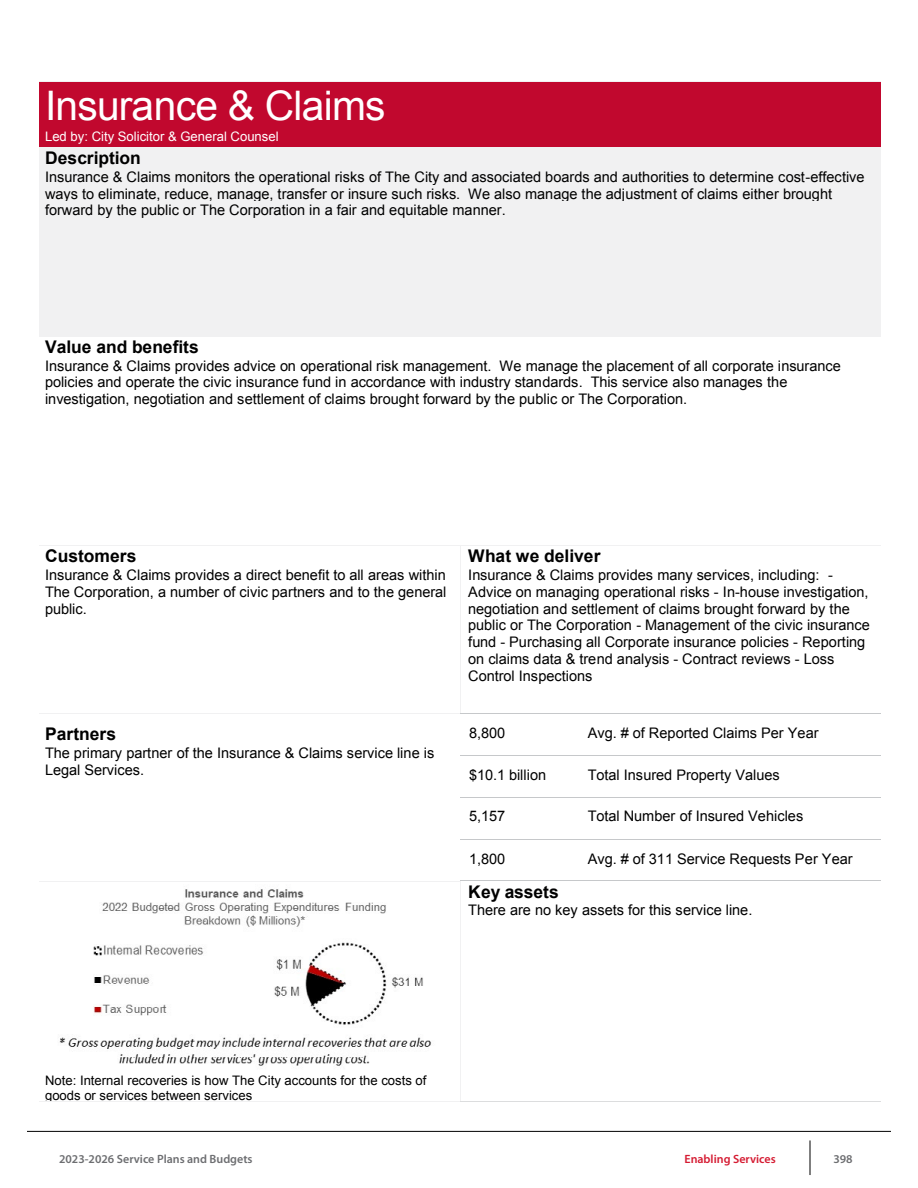
<style>
.page{position:relative;width:918px;height:1188px;background:#fff}
.page>*{position:absolute;margin:0;border:0;box-sizing:border-box;transform-origin:0 0}
.t1{font:40.8px "Arial";letter-spacing:-.02em;color:#fff}
.t2{font:700 17.4px "Arial";color:#000}
.t3{font:14.55px/16.8px "Arial";letter-spacing:-.005em;color:#000}
.t4{font:13.05px/14.9px "Arial";color:#000}
.t5{font:13.05px "Arial";color:#fff}
.t6{font:600 12px "Myriad Pro";color:#6d6e71}
.t7{font:600 12px "Myriad Pro";color:#d51b32}
</style>
<div class="page">
<hr style="left:27px;top:1131px;width:864px;height:1px;background:#000">
<hr style="left:810px;top:1140px;width:1px;height:35px;background:#000">
<div style="left:39px;top:82px;width:842px;height:65px;background:#c1082e"></div>
<hr style="left:39px;top:81px;width:842px;height:1px;background:#f1f1f2">
<div style="left:39px;top:148px;width:842px;height:188px;background:#f1f1f2"></div>
<hr style="left:39px;top:147px;width:842px;height:1px;background:#f1f1f2">
<hr style="left:39px;top:336px;width:842px;height:1px;background:#f1f1f2">
<hr style="left:39px;top:545px;width:421px;height:1px;background:#f1f1f2">
<hr style="left:461px;top:545px;width:420px;height:1px;background:#f1f1f2">
<hr style="left:460px;top:546px;width:1px;height:167px;background:#f1f1f2">
<hr style="left:39px;top:713px;width:421px;height:1px;background:#f1f1f2">
<hr style="left:461px;top:713px;width:118px;height:1px;background:#c6c8ca">
<hr style="left:580px;top:713px;width:301px;height:1px;background:#c6c8ca">
<hr style="left:460px;top:755px;width:119px;height:1px;background:#c6c8ca">
<hr style="left:580px;top:755px;width:301px;height:1px;background:#c6c8ca">
<hr style="left:460px;top:797px;width:119px;height:1px;background:#c6c8ca">
<hr style="left:580px;top:797px;width:301px;height:1px;background:#c6c8ca">
<hr style="left:460px;top:839px;width:119px;height:1px;background:#c6c8ca">
<hr style="left:580px;top:839px;width:301px;height:1px;background:#c6c8ca">
<img style="left:59px;top:889px;width:372px;height:177px">
<hr style="left:39px;top:881px;width:421px;height:1px;background:#f1f1f2">
<hr style="left:461px;top:881px;width:118px;height:1px;background:#c6c8ca">
<hr style="left:580px;top:881px;width:301px;height:1px;background:#c6c8ca">
<hr style="left:460px;top:882px;width:1px;height:219px;background:#f1f1f2">
<hr style="left:39px;top:1101px;width:421px;height:1px;background:#f1f1f2">
<hr style="left:461px;top:1101px;width:420px;height:1px;background:#dcddde">
<p class="t1" style="left:45px;top:79px;width:342px">Insurance &amp; Claims</p>
<p class="t5" style="left:45px;top:128px;width:235px">Led by: City Solicitor &amp; General Counsel</p>
<p class="t2" style="left:45px;top:147px;width:97px">Description</p>
<p class="t3" style="left:45px;top:168px;width:821px">Insurance &amp; Claims monitors the operational risks of The City and associated boards and authorities to determine cost-effective ways to eliminate, reduce, manage, transfer or insure such risks. We also manage the adjustment of claims either brought forward by the public or The Corporation in a fair and equitable manner.</p>
<p class="t2" style="left:45px;top:335px;width:155px">Value and benefits</p>
<p class="t3" style="left:45px;top:357px;width:797px">Insurance &amp; Claims provides advice on operational risk management. We manage the placement of all corporate insurance policies and operate the civic insurance fund in accordance with industry standards. This service also manages the investigation, negotiation and settlement of claims brought forward by the public or The Corporation.</p>
<p class="t2" style="left:45px;top:545px;width:93px">Customers</p>
<p class="t3" style="left:45px;top:567px;width:403px;text-align:justify">Insurance &amp; Claims provides a direct benefit to all areas within The Corporation, a number of civic partners and to the general public.</p>
<p class="t2" style="left:45px;top:723px;width:73px">Partners</p>
<p class="t3" style="left:45px;top:744px;width:391px">The primary partner of the Insurance &amp; Claims service line is<br>Legal Services.</p>
<p class="t2" style="left:468px;top:545px;width:134px">What we deliver</p>
<p class="t3" style="left:468px;top:567px;width:403px">Insurance &amp; Claims provides many services, including: - Advice on managing operational risks - In-house investigation, negotiation and settlement of claims brought forward by the public or The Corporation - Management of the civic insurance fund - Purchasing all Corporate insurance policies - Reporting on claims data &amp; trend analysis - Contract reviews - Loss Control Inspections</p>
<p class="t3" style="left:469px;top:724px;width:38px">8,800</p>
<p class="t3" style="left:588px;top:724px;width:232px">Avg. # of Reported Claims Per Year</p>
<p class="t3" style="left:469px;top:766px;width:79px">$10.1 billion</p>
<p class="t3" style="left:588px;top:766px;width:193px">Total Insured Property Values</p>
<p class="t3" style="left:469px;top:808px;width:38px">5,157</p>
<p class="t3" style="left:588px;top:808px;width:217px">Total Number of Insured Vehicles</p>
<p class="t3" style="left:469px;top:850px;width:38px">1,800</p>
<p class="t3" style="left:588px;top:850px;width:266px">Avg. # of 311 Service Requests Per Year</p>
<p class="t2" style="left:468px;top:880px;width:92px">Key assets</p>
<p class="t3" style="left:468px;top:902px;width:286px">There are no key assets for this service line.</p>
<p class="t4" style="left:45px;top:1073px;width:383px">Note: Internal recoveries is how The City accounts for the costs of goods or services between services</p>
<p class="t6" style="left:59px;top:1152px;width:195px">2023-2026 Service Plans and Budgets</p>
<p class="t7" style="left:684px;top:1152px;width:93px">Enabling Services</p>
<p class="t6" style="left:833px;top:1152px;width:21px">398</p>
</div>
